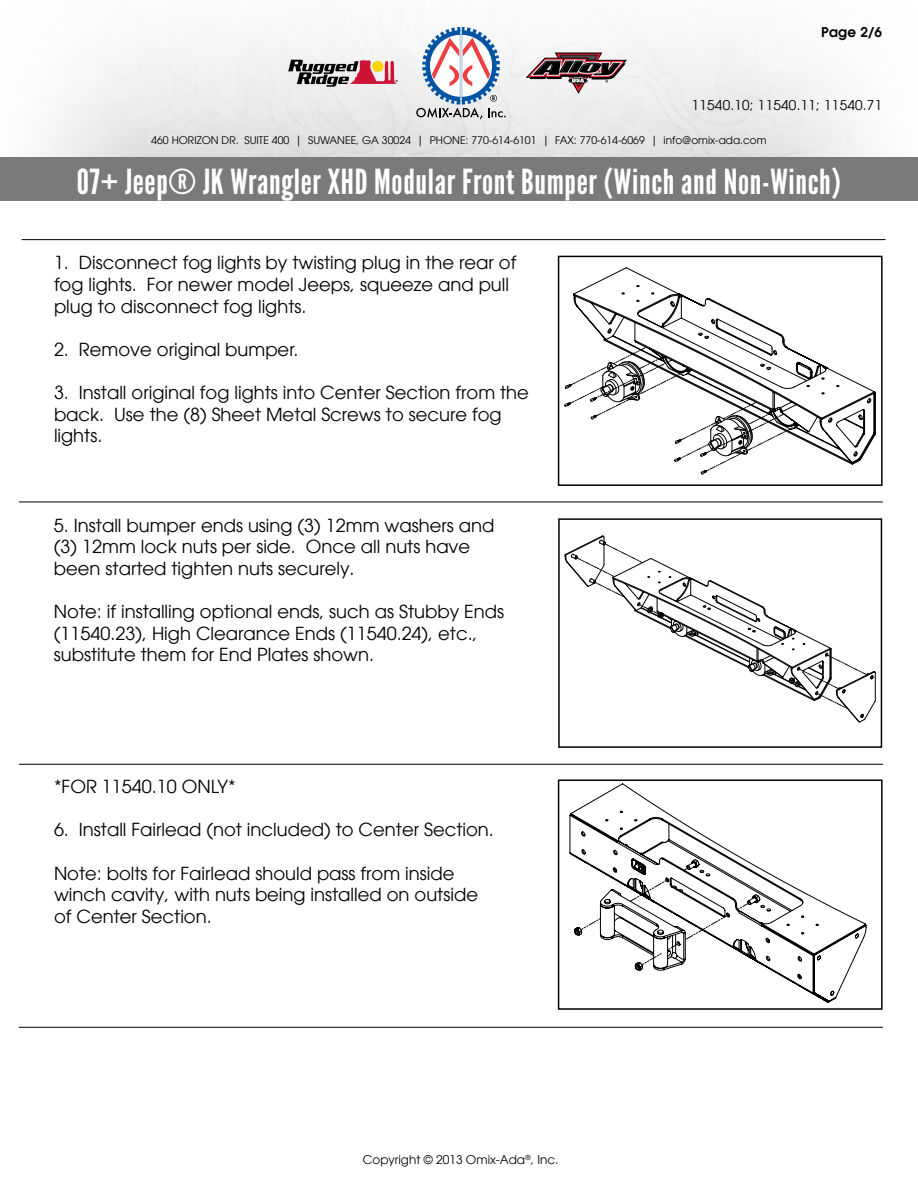
<style>
.page{position:relative;width:918px;height:1188px;background:#fff}
.page>*{position:absolute;margin:0;border:0;box-sizing:border-box;transform-origin:0 0}
.t1{font:34.5px "League Gothic";letter-spacing:.02em;color:#fff}
.t2{font:18px/21.6px "Avant Garde LT";color:#000}
.t3{font:13.5px "Avant Garde LT";letter-spacing:.02em;color:#000}
.t4{font:600 13.5px "Avant Garde LT";color:#000}
.t5{font:12px "Avant Garde LT";color:#000}
.t6{font:10.5px "Avant Garde LT";color:#000}
</style>
<div class="page">
<svg style="left:416px;top:27px;width:90px;height:92px"></svg>
<svg style="left:526px;top:53px;width:101px;height:41px"></svg>
<svg style="left:288px;top:60px;width:110px;height:27px"></svg>
<div style="left:1px;top:157px;width:917px;height:44px;background:#7a797b"></div>
<hr style="left:22px;top:239px;width:864px;height:1px;background:#000">
<hr style="left:19px;top:502px;width:864px;height:1px;background:#000">
<hr style="left:19px;top:764px;width:864px;height:1px;background:#000">
<hr style="left:19px;top:1027px;width:864px;height:1px;background:#000">
<svg style="left:569px;top:783px;width:298px;height:220px"></svg>
<svg style="left:737px;top:897px;width:20px;height:13px"></svg>
<svg style="left:635px;top:913px;width:95px;height:57px"></svg>
<svg style="left:683px;top:862px;width:13px;height:9px"></svg>
<svg style="left:629px;top:878px;width:40px;height:24px"></svg>
<svg style="left:574px;top:917px;width:28px;height:18px"></svg>
<div style="left:558px;top:780px;width:325px;height:230px;border:2px solid #000"></div>
<svg style="left:573px;top:267px;width:303px;height:198px"></svg>
<svg style="left:565px;top:347px;width:232px;height:128px"></svg>
<div style="left:558px;top:256px;width:325px;height:230px;border:2px solid #000"></div>
<svg style="left:564px;top:535px;width:312px;height:188px"></svg>
<div style="left:558px;top:518px;width:324px;height:230px;border:2px solid #000"></div>
<p class="t4" style="left:821px;top:23px;width:63px">Page 2/6</p>
<p class="t3" style="left:692px;top:97px;width:192px">11540.10; 11540.11; 11540.71</p>
<p class="t6" style="left:151px;top:134px;width:617px">460 HORIZON DR. SUITE 400 | SUWANEE, GA 30024 | PHONE: 770-614-6101 | FAX: 770-614-6069 | info@omix-ada.com</p>
<h1 class="t1" style="left:77px;top:162px;width:766px">07+ Jeep® JK Wrangler XHD Modular Front Bumper (Winch and Non-Winch)</h1>
<p class="t2" style="left:54px;top:252px;width:464px">1. Disconnect fog lights by twisting plug in the rear of fog lights. For newer model Jeeps, squeeze and pull plug to disconnect fog lights.</p>
<p class="t2" style="left:54px;top:338px;width:246px">2. Remove original bumper.</p>
<p class="t2" style="left:54px;top:382px;width:477px">3. Install original fog lights into Center Section from the back. Use the (8) Sheet Metal Screws to secure fog lights.</p>
<p class="t2" style="left:54px;top:514px;width:442px">5. Install bumper ends using (3) 12mm washers and (3) 12mm lock nuts per side. Once all nuts have been started tighten nuts securely.</p>
<p class="t2" style="left:54px;top:601px;width:452px">Note: if installing optional ends, such as Stubby Ends (11540.23), High Clearance Ends (11540.24), etc., substitute them for End Plates shown.</p>
<p class="t2" style="left:54px;top:776px;width:183px">*FOR 11540.10 ONLY*</p>
<p class="t2" style="left:54px;top:819px;width:441px">6. Install Fairlead (not included) to Center Section.</p>
<p class="t2" style="left:54px;top:862px;width:426px">Note: bolts for Fairlead should pass from inside winch cavity, with nuts being installed on outside of Center Section.</p>
<p class="t5" style="left:363px;top:1153px;width:197px">Copyright © 2013 Omix-Ada<sup>®</sup>, Inc.</p>
</div>
